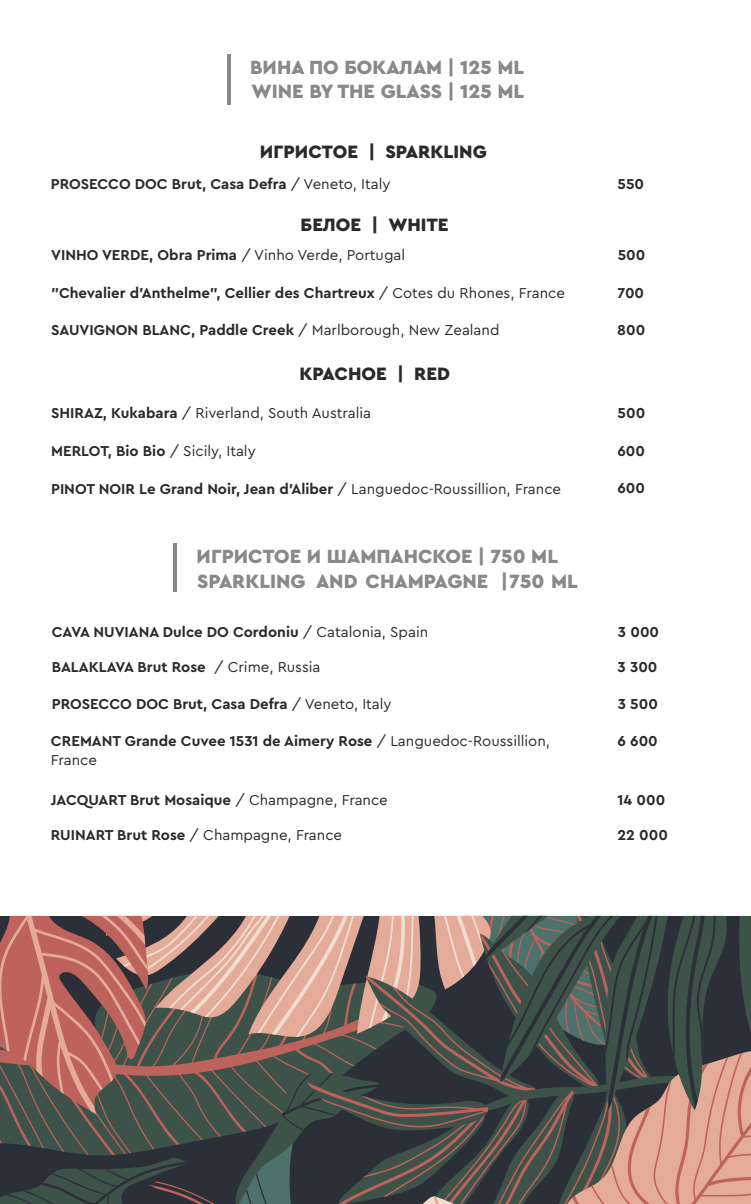
<style>
.page{position:relative;width:751px;height:1204px;background:#fff}
.page>*{position:absolute;margin:0;border:0;box-sizing:border-box;transform-origin:0 0}
.t1{font:900 20.12px "Cera Pro";color:#898989}
.t2{font:900 20px "Cera Pro";color:#898989}
.t3{font:900 18.75px "Cera Pro";color:#2b2a29}
.t4{font:700 15px/18.9px "Cera Pro";color:#2b2a29}
.t5{font:15px "Cera Pro";color:#2b2a29}
.s1{font-weight:400}
.s2{font-weight:700}
</style>
<div class="page">
<svg style="left:0;top:916px;width:750px;height:288px;background:#695c57"></svg>
<hr style="left:227px;top:54px;width:3px;height:50px;background:#898989">
<hr style="left:173px;top:543px;width:4px;height:49px;background:#898989">
<h2 class="t2" style="left:250px;top:58px;width:275px">ВИНА ПО БОКАЛАМ | 125 ML</h2>
<h1 class="t1" style="left:251px;top:82px;width:274px">WINE BY THE GLASS | 125 ML</h1>
<p class="t3" style="left:260px;top:143px;width:228px">ИГРИСТОЕ | SPARKLING</p>
<p class="t4" style="left:51px;top:175px;width:341px">PROSECCO DOC Brut, Casa Defra <span class="s1">/ Veneto, Italy</span></p>
<p class="t3" style="left:300px;top:216px;width:149px">БЕЛОЕ | WHITE</p>
<p class="t4" style="left:51px;top:246px;width:355px">VINHO VERDE, Obra Prima <span class="s1">/ Vinho Verde, Portugal</span></p>
<p class="t4" style="left:51px;top:284px;width:514px">"Chevalier d'Anthelme", Cellier des Chartreux <span class="s1">/ Cotes du Rhones, France</span></p>
<p class="t4" style="left:51px;top:321px;width:449px">SAUVIGNON BLANC, Paddle Creek <span class="s1">/ Marlborough, New Zealand</span></p>
<p class="t3" style="left:299px;top:365px;width:152px">КРАСНОЕ | RED</p>
<p class="t5" style="left:51px;top:406px;width:321px"><span class="s2">SHIRAZ, Kukabara</span> / Riverland, South Australia</p>
<p class="t4" style="left:51px;top:442px;width:206px">MERLOT, Bio Bio <span class="s1">/ Sicily, Italy</span></p>
<p class="t4" style="left:51px;top:480px;width:511px">PINOT NOIR Le Grand Noir, Jean d'Aliber <span class="s1">/ Languedoc-Roussillion, France</span></p>
<h2 class="t2" style="left:196px;top:547px;width:363px">ИГРИСТОЕ И ШАМПАНСКОЕ | 750 ML</h2>
<h1 class="t1" style="left:197px;top:572px;width:382px">SPARKLING AND CHAMPAGNE | 750 ML</h1>
<p class="t4" style="left:52px;top:623px;width:377px">CAVA NUVIANA Dulce DO Cordoniu <span class="s1">/ Catalonia, Spain</span></p>
<p class="t4" style="left:52px;top:657px;width:270px">BALAKLAVA Brut Rose <span class="s1">/ Crime, Russia</span></p>
<p class="t4" style="left:52px;top:695px;width:341px">PROSECCO DOC Brut, Casa Defra <span class="s1">/ Veneto, Italy</span></p>
<p class="t4" style="left:51px;top:732px;width:500px">CREMANT Grande Cuvee 1531 de Aimery Rose <span class="s1">/ Languedoc-Roussillion,<br>France</span></p>
<p class="t4" style="left:51px;top:791px;width:338px">JACQUART Brut Mosaique <span class="s1">/ Champagne, France</span></p>
<p class="t5" style="left:51px;top:828px;width:292px"><span class="s2">RUINART Brut Rose</span> / Champagne, France</p>
<p class="t4" style="left:617px;top:175px;width:28px">550</p>
<p class="t4" style="left:617px;top:246px;width:29px">500</p>
<p class="t4" style="left:617px;top:283px;width:28px">700</p>
<p class="t4" style="left:616px;top:321px;width:29px">800</p>
<p class="t4" style="left:617px;top:404px;width:29px">500</p>
<p class="t4" style="left:617px;top:442px;width:29px">600</p>
<p class="t4" style="left:617px;top:479px;width:29px">600</p>
<p class="t4" style="left:617px;top:623px;width:43px">3 000</p>
<p class="t4" style="left:617px;top:658px;width:41px">3 300</p>
<p class="t4" style="left:617px;top:694px;width:42px">3 500</p>
<p class="t4" style="left:617px;top:732px;width:42px">6 600</p>
<p class="t4" style="left:617px;top:791px;width:49px">14 000</p>
<p class="t4" style="left:617px;top:826px;width:52px">22 000</p>
</div>
